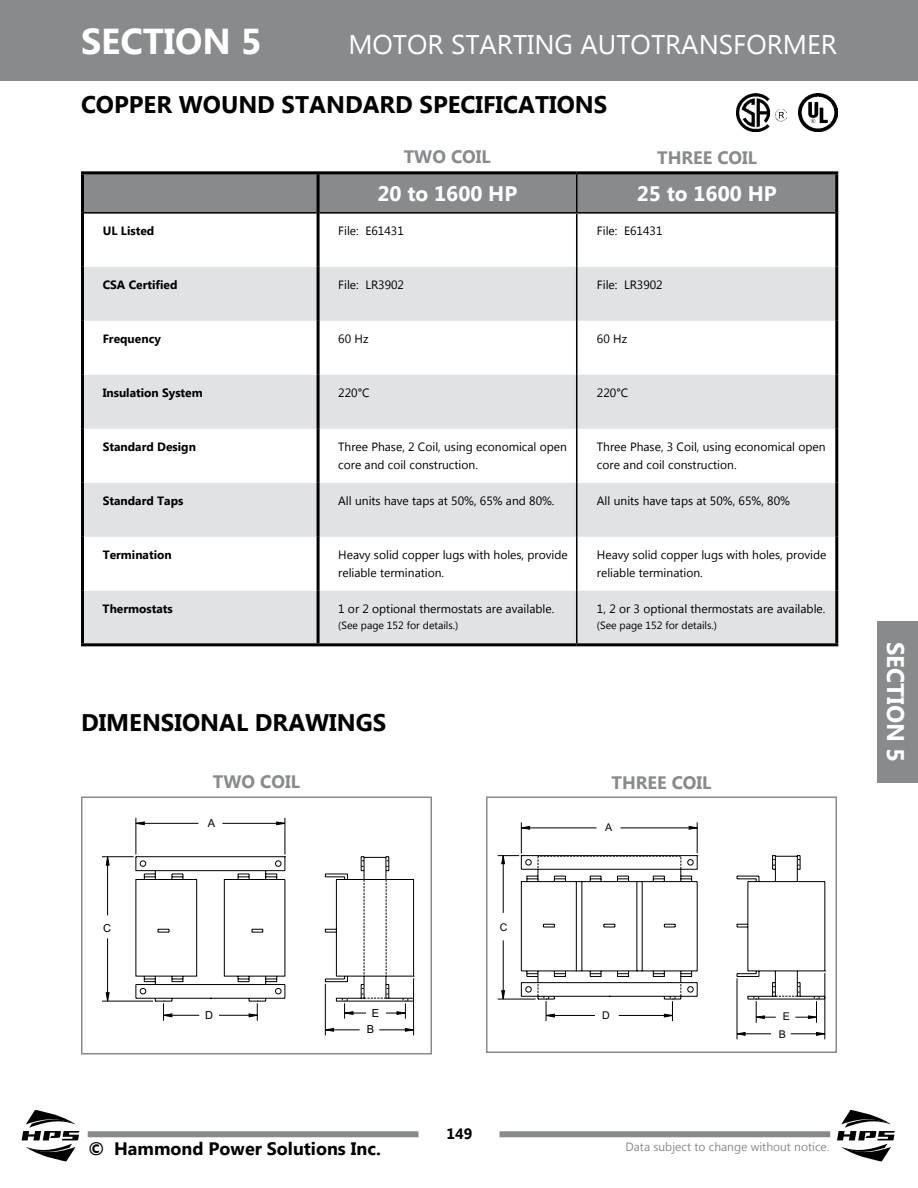
<style>
.page{position:relative;width:918px;height:1188px;background:#fff}
.page>*{position:absolute;margin:0;border:0;box-sizing:border-box;transform-origin:0 0}
.t1{font:700 36px "Microsoft New Tai Lue";color:#fff}
.t2{font:27px "Microsoft New Tai Lue";color:#fff}
.t3{font:700 24px "Microsoft New Tai Lue";color:#000}
.t4{font:700 24px "Microsoft New Tai Lue";color:#fff}
.t5{font:700 21px "Microsoft New Tai Lue";color:#fff}
.t6{font:700 18px "Microsoft New Tai Lue";color:#888a8c}
.t7{font:700 18px "Microsoft New Tai Lue";color:#000}
.t8{font:700 15px "Microsoft New Tai Lue";color:#000}
.t9{font:12px/18px "Microsoft New Tai Lue";color:#000}
.t10{font:700 12px "Microsoft New Tai Lue";color:#000}
.t11{font:12px "Microsoft New Tai Lue";color:#888a8c}
.t12{font:11.1px "Arial";color:#000}
.t13{font:10.65px "Arial";color:#000}
.t14{font:10.5px "Microsoft New Tai Lue";color:#000}
</style>
<div class="page">
<div style="left:0;top:0;width:918px;height:81px;background:#888a8c"></div>
<div style="left:878px;top:621px;width:40px;height:162px;background:#888a8c"></div>
<svg style="left:22px;top:1110px;width:58px;height:51px"></svg>
<svg style="left:837px;top:1110px;width:58px;height:51px"></svg>
<img style="left:736px;top:93px;width:51px;height:39px">
<img style="left:798px;top:93px;width:39px;height:39px">
<hr style="left:102px;top:856px;width:32px;height:1px;background:#000">
<hr style="left:102px;top:1001px;width:51px;height:1px;background:#000">
<hr style="left:107px;top:857px;width:1px;height:58px;background:#000">
<hr style="left:107px;top:938px;width:1px;height:63px;background:#000">
<svg style="left:105px;top:856px;width:5px;height:10px"></svg>
<svg style="left:105px;top:992px;width:5px;height:10px"></svg>
<hr style="left:413px;top:978px;width:1px;height:57px;background:#000">
<hr style="left:325px;top:984px;width:1px;height:51px;background:#000">
<hr style="left:379px;top:1030px;width:35px;height:1px;background:#000">
<hr style="left:325px;top:1030px;width:35px;height:1px;background:#000">
<svg style="left:405px;top:1028px;width:9px;height:4px"></svg>
<svg style="left:325px;top:1028px;width:9px;height:4px"></svg>
<svg style="left:135px;top:817px;width:280px;height:204px"></svg>
<div style="left:81px;top:796px;width:351px;height:259px;border:2px solid #888a8c"></div>
<hr style="left:697px;top:822px;width:1px;height:31px;background:#000">
<hr style="left:521px;top:822px;width:1px;height:31px;background:#000">
<hr style="left:620px;top:828px;width:77px;height:1px;background:#000">
<hr style="left:521px;top:828px;width:76px;height:1px;background:#000">
<svg style="left:688px;top:826px;width:10px;height:4px"></svg>
<svg style="left:521px;top:826px;width:9px;height:4px"></svg>
<hr style="left:824px;top:973px;width:1px;height:66px;background:#000">
<hr style="left:737px;top:979px;width:1px;height:60px;background:#000">
<hr style="left:791px;top:1033px;width:34px;height:1px;background:#000">
<hr style="left:737px;top:1033px;width:34px;height:1px;background:#000">
<svg style="left:816px;top:1032px;width:10px;height:4px"></svg>
<svg style="left:736px;top:1032px;width:10px;height:4px"></svg>
<svg style="left:498px;top:855px;width:328px;height:168px"></svg>
<div style="left:486px;top:796px;width:351px;height:257px;border:2px solid #888a8c"></div>
<div style="left:88px;top:1131px;width:330px;height:6px;background:#888a8c"></div>
<div style="left:500px;top:1131px;width:330px;height:6px;background:#888a8c"></div>
<div style="left:84px;top:174px;width:751px;height:38px;background:#888a8c"></div>
<svg style="left:84px;top:267px;width:751px;height:376px;fill:#e1e2e3"></svg>
<hr style="left:84px;top:212px;width:233px;height:2px;background:#000">
<hr style="left:320px;top:212px;width:257px;height:2px;background:#000">
<hr style="left:577px;top:212px;width:258px;height:2px;background:#000">
<hr style="left:81px;top:171px;width:237px;height:3px;background:#000">
<hr style="left:81px;top:174px;width:3px;height:39px;background:#000">
<hr style="left:318px;top:171px;width:259px;height:3px;background:#000">
<hr style="left:577px;top:171px;width:261px;height:3px;background:#000">
<hr style="left:835px;top:174px;width:3px;height:39px;background:#000">
<hr style="left:81px;top:213px;width:3px;height:54px;background:#000">
<hr style="left:835px;top:213px;width:3px;height:54px;background:#000">
<hr style="left:81px;top:267px;width:3px;height:54px;background:#000">
<hr style="left:835px;top:267px;width:3px;height:54px;background:#000">
<hr style="left:81px;top:321px;width:3px;height:54px;background:#000">
<hr style="left:835px;top:321px;width:3px;height:54px;background:#000">
<hr style="left:81px;top:375px;width:3px;height:54px;background:#000">
<hr style="left:835px;top:375px;width:3px;height:54px;background:#000">
<hr style="left:81px;top:429px;width:3px;height:54px;background:#000">
<hr style="left:835px;top:429px;width:3px;height:54px;background:#000">
<hr style="left:81px;top:483px;width:3px;height:54px;background:#000">
<hr style="left:835px;top:483px;width:3px;height:54px;background:#000">
<hr style="left:81px;top:537px;width:3px;height:54px;background:#000">
<hr style="left:835px;top:537px;width:3px;height:54px;background:#000">
<hr style="left:81px;top:591px;width:3px;height:52px;background:#000">
<hr style="left:835px;top:591px;width:3px;height:52px;background:#000">
<hr style="left:81px;top:643px;width:237px;height:3px;background:#000">
<hr style="left:318px;top:643px;width:259px;height:3px;background:#000">
<hr style="left:577px;top:643px;width:261px;height:3px;background:#000">
<hr style="left:317px;top:174px;width:3px;height:39px;background:#000">
<hr style="left:317px;top:213px;width:3px;height:54px;background:#000">
<hr style="left:317px;top:267px;width:3px;height:54px;background:#000">
<hr style="left:317px;top:321px;width:3px;height:54px;background:#000">
<hr style="left:317px;top:375px;width:3px;height:54px;background:#000">
<hr style="left:317px;top:429px;width:3px;height:54px;background:#000">
<hr style="left:317px;top:483px;width:3px;height:54px;background:#000">
<hr style="left:317px;top:537px;width:3px;height:54px;background:#000">
<hr style="left:317px;top:591px;width:3px;height:52px;background:#000">
<hr style="left:576px;top:174px;width:1px;height:38px;background:#000">
<hr style="left:576px;top:214px;width:1px;height:53px;background:#000">
<hr style="left:576px;top:267px;width:1px;height:54px;background:#000">
<hr style="left:576px;top:321px;width:1px;height:54px;background:#000">
<hr style="left:576px;top:375px;width:1px;height:54px;background:#000">
<hr style="left:576px;top:429px;width:1px;height:54px;background:#000">
<hr style="left:576px;top:483px;width:1px;height:54px;background:#000">
<hr style="left:576px;top:537px;width:1px;height:54px;background:#000">
<hr style="left:576px;top:591px;width:1px;height:52px;background:#000">
<h1 class="t1" style="left:81px;top:21px;width:182px">SECTION 5</h1>
<h2 class="t2" style="left:348px;top:29px;width:490px">MOTOR STARTING AUTOTRANSFORMER</h2>
<h3 class="t3" style="left:81px;top:91px;width:528px">COPPER WOUND STANDARD SPECIFICATIONS</h3>
<h3 class="t6" style="left:404px;top:146px;width:89px">TWO COIL</h3>
<h3 class="t6" style="left:657px;top:147px;width:101px">THREE COIL</h3>
<h3 class="t5" style="left:377px;top:181px;width:141px">20 to 1600 HP</h3>
<h3 class="t5" style="left:637px;top:181px;width:141px">25 to 1600 HP</h3>
<p class="t10" style="left:103px;top:224px;width:53px">UL Listed</p>
<p class="t9" style="left:338px;top:223px;width:67px">File: E61431</p>
<p class="t9" style="left:597px;top:223px;width:67px">File: E61431</p>
<p class="t10" style="left:103px;top:278px;width:76px">CSA Certified</p>
<p class="t9" style="left:338px;top:277px;width:67px">File: LR3902</p>
<p class="t9" style="left:597px;top:277px;width:67px">File: LR3902</p>
<p class="t10" style="left:103px;top:332px;width:60px">Frequency</p>
<p class="t9" style="left:338px;top:331px;width:32px">60 Hz</p>
<p class="t9" style="left:597px;top:331px;width:32px">60 Hz</p>
<p class="t10" style="left:103px;top:386px;width:102px">Insulation System</p>
<p class="t9" style="left:338px;top:385px;width:33px">220°C</p>
<p class="t9" style="left:597px;top:385px;width:33px">220°C</p>
<p class="t10" style="left:103px;top:440px;width:95px">Standard Design</p>
<p class="t9" style="left:338px;top:439px;width:230px">Three Phase, 2 Coil, using economical open core and coil construction.</p>
<p class="t9" style="left:597px;top:439px;width:230px">Three Phase, 3 Coil, using economical open core and coil construction.</p>
<p class="t10" style="left:103px;top:494px;width:82px">Standard Taps</p>
<p class="t9" style="left:338px;top:493px;width:218px">All units have taps at 50%, 65% and 80%.</p>
<p class="t9" style="left:597px;top:493px;width:195px">All units have taps at 50%, 65%, 80%</p>
<p class="t10" style="left:103px;top:548px;width:71px">Termination</p>
<p class="t9" style="left:338px;top:547px;width:231px">Heavy solid copper lugs with holes, provide reliable termination.</p>
<p class="t9" style="left:597px;top:547px;width:231px">Heavy solid copper lugs with holes, provide reliable termination.</p>
<p class="t10" style="left:103px;top:602px;width:72px">Thermostats</p>
<p class="t9" style="left:338px;top:601px;width:218px">1 or 2 optional thermostats are available.</p>
<p class="t14" style="left:338px;top:619px;width:122px">(See page 152 for details.)</p>
<p class="t9" style="left:597px;top:601px;width:230px">1, 2 or 3 optional thermostats are available.</p>
<p class="t14" style="left:597px;top:619px;width:122px">(See page 152 for details.)</p>
<h3 class="t3" style="left:81px;top:709px;width:307px">DIMENSIONAL DRAWINGS</h3>
<h3 class="t6" style="left:213px;top:771px;width:89px">TWO COIL</h3>
<h3 class="t6" style="left:612px;top:772px;width:101px">THREE COIL</h3>
<p class="t12" style="left:103px;top:920px;width:9px">C</p>
<p class="t12" style="left:208px;top:815px;width:9px">A</p>
<p class="t12" style="left:205px;top:1008px;width:9px">D</p>
<p class="t13" style="left:500px;top:920px;width:9px">C</p>
<p class="t13" style="left:605px;top:820px;width:9px">A</p>
<p class="t12" style="left:372px;top:1005px;width:9px">E</p>
<p class="t13" style="left:602px;top:1008px;width:9px">D</p>
<p class="t12" style="left:367px;top:1022px;width:9px">B</p>
<p class="t8" style="left:446px;top:1125px;width:27px">149</p>
<p class="t13" style="left:783px;top:1009px;width:9px">E</p>
<p class="t13" style="left:779px;top:1027px;width:9px">B</p>
<h3 class="t7" style="left:88px;top:1138px;width:294px">© Hammond Power Solutions Inc.</h3>
<p class="t11" style="left:625px;top:1140px;width:206px">Data subject to change without notice.</p>
<h3 class="t4" style="left:909px;top:642px;width:122px;rotate:90deg">SECTION 5</h3>
</div>
